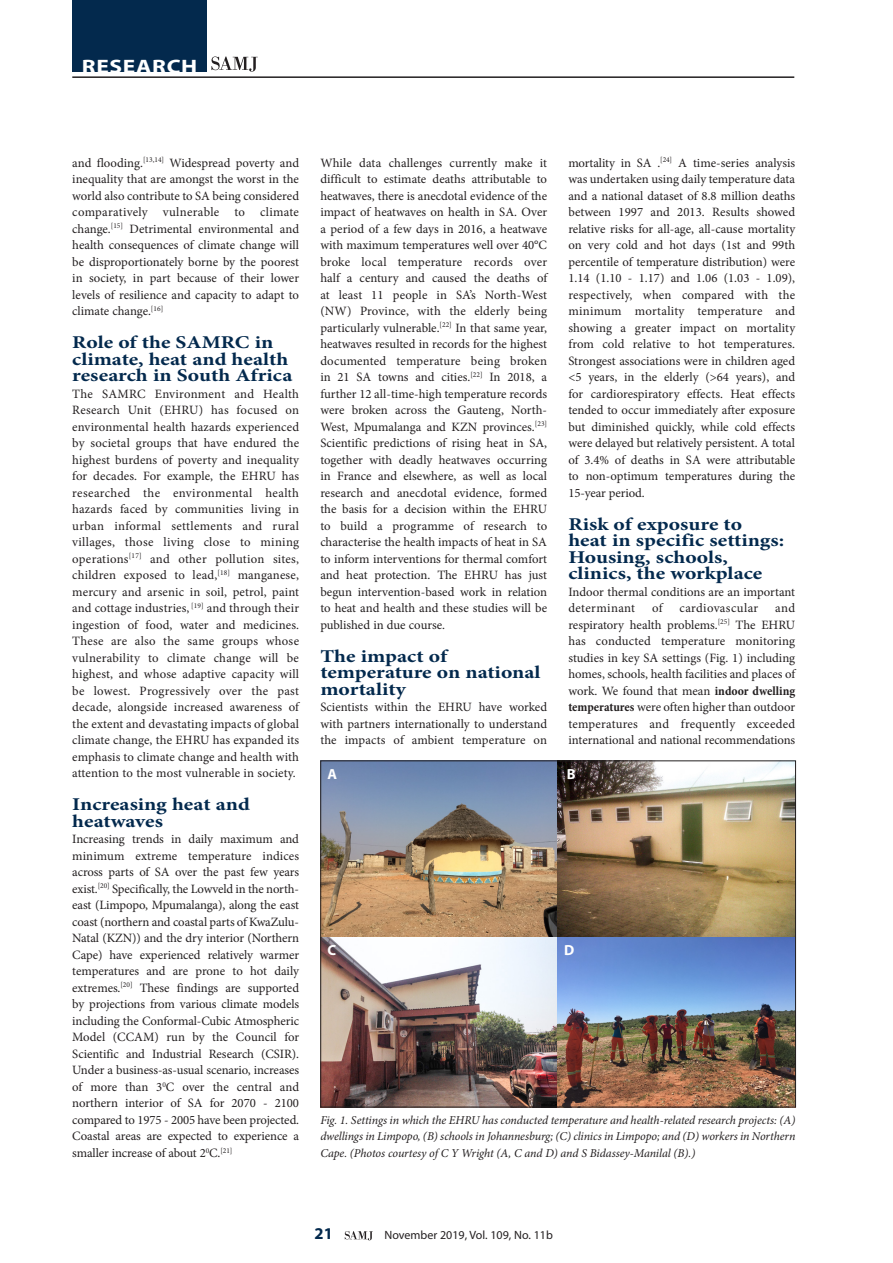
<style>
.page{position:relative;width:893px;height:1263px;background:#fff}
.page>*{position:absolute;margin:0;border:0;box-sizing:border-box;transform-origin:0 0}
.t1{font:700 19.5px "Myriad Pro";letter-spacing:.03em;color:#fff;scale:1.2 1}
.B_HEAD{font:700 18px/16.5px "Minion Pro";color:#03294d;scale:1.2 1}
.t2{font:700 16.5px "Myriad Pro";color:#03294d}
.t3{font:700 14.7px "Myriad Pro";color:#fff}
.BODY_TEXT_1ST_PARAGR{font:12.75px/16.5px "Minion Pro";color:#231f20;text-align:justify}
.BODY_TEXT_1ST_PARAGR-2{font:12.75px "Minion Pro";letter-spacing:.03em;color:#231f20}
.CAPTIONS{font:italic 12px/16.5px "Minion Pro";letter-spacing:-.01em;color:#231f20;text-align:justify}
.t4{font:12px "Myriad Pro";color:#231f20}
.s1{font-weight:700;font-stretch:condensed}
</style>
<div class="page">
<svg style="left:345px;top:1231px;width:28px;height:9px"></svg>
<hr style="left:72px;top:76px;width:722px;height:2px;background:#231f20">
<div style="left:72px;top:0;width:135px;height:72px;background:#03294d"></div>
<svg style="left:211px;top:57px;width:47px;height:15px"></svg>
<img style="left:323px;top:763px;width:471px;height:342px">
<h1 class="t1" style="left:82px;top:54px;width:98px">RESEARCH</h1>
<p class="BODY_TEXT_1ST_PARAGR" style="left:72px;top:154px;width:228px">and flooding.<sup>[13,14]</sup> Widespread poverty and inequality that are amongst the worst in the world also contribute to SA being considered comparatively vulnerable to climate change.<sup>[15]</sup> Detrimental environmental and health consequences of climate change will be disproportionately borne by the poorest in society, in part because of their lower levels of resilience and capacity to adapt to climate change.<sup>[16]</sup></p>
<h2 class="B_HEAD" style="left:72px;top:334px;width:185px">Role of the SAMRC in climate, heat and health research in South Africa</h2>
<p class="BODY_TEXT_1ST_PARAGR" style="left:72px;top:385px;width:228px">The SAMRC Environment and Health Research Unit (EHRU) has focused on environmental health hazards experienced by societal groups that have endured the highest burdens of poverty and inequality for decades. For example, the EHRU has researched the environmental health hazards faced by communities living in urban informal settlements and rural villages, those living close to mining operations<sup>[17]</sup> and other pollution sites, children exposed to lead,<sup>[18]</sup> manganese, mercury and arsenic in soil, petrol, paint and cottage industries, <sup>[19]</sup> and through their ingestion of food, water and medicines.<br>These are also the same groups whose vulnerability to climate change will be highest, and whose adaptive capacity will be lowest. Progressively over the past decade, alongside increased awareness of the extent and devastating impacts of global climate change, the EHRU has expanded its emphasis to climate change and health with attention to the most vulnerable in society.</p>
<h2 class="B_HEAD" style="left:72px;top:796px;width:149px">Increasing heat and heatwaves</h2>
<p class="BODY_TEXT_1ST_PARAGR" style="left:72px;top:831px;width:228px">Increasing trends in daily maximum and minimum extreme temperature indices across parts of SA over the past few years exist.<sup>[20]</sup> Specifically, the Lowveld in the north&shy;east (Limpopo, Mpumalanga), along the east coast (northern and coastal parts of KwaZulu-Natal (KZN)) and the dry interior (Northern Cape) have experienced relatively warmer temperatures and are prone to hot daily extremes.<sup>[20]</sup> These findings are supported by projections from various climate models including the Conformal‐Cubic Atmospheric Model (CCAM) run by the Council for Scientific and Industrial Research (CSIR).<br>Under a business-as-usual scenario, increases of more than 3<sup>0</sup>C over the central and northern interior of SA for 2070 - 2100 compared to 1975 - 2005 have been projected.<br>Coastal areas are expected to experience a smaller increase of about 2<sup>0</sup>C.<sup>[21]</sup></p>
<p class="BODY_TEXT_1ST_PARAGR" style="left:320px;top:154px;width:228px">While data challenges currently make it difficult to estimate deaths attributable to heatwaves, there is anecdotal evidence of the impact of heatwaves on health in SA. Over a period of a few days in 2016, a heatwave with maximum temperatures well over 40°C broke local temperature records over half a century and caused the deaths of at least 11 people in SA’s North-West (NW) Province, with the elderly being particularly vulnerable.<sup>[22]</sup> In that same year, heatwaves resulted in records for the highest documented temperature being broken in 21 SA towns and cities.<sup>[22]</sup> In 2018, a further 12 all-time-high temperature records were broken across the Gauteng, North-West, Mpumalanga and KZN provinces.<sup>[23] </sup>Scientific predictions of rising heat in SA, together with deadly heatwaves occurring in France and elsewhere, as well as local research and anecdotal evidence, formed the basis for a decision within the EHRU to build a programme of research to characterise the health impacts of heat in SA to inform interventions for thermal comfort and heat protection. The EHRU has just begun intervention-based work in relation to heat and health and these studies will be published in due course.</p>
<h2 class="B_HEAD" style="left:320px;top:647px;width:185px">The impact of temperature on national mortality</h2>
<p class="BODY_TEXT_1ST_PARAGR" style="left:320px;top:699px;width:228px">Scientists within the EHRU have worked with partners internationally to understand the impacts of ambient temperature on</p>
<p class="t3" style="left:328px;top:764px;width:11px">A</p>
<p class="BODY_TEXT_1ST_PARAGR" style="left:568px;top:154px;width:228px">mortality in SA .<sup>[24]</sup> A time-series analysis was undertaken using daily temperature data and a national dataset of 8.8 million deaths between 1997 and 2013. Results showed relative risks for all-age, all-cause mortality on very cold and hot days (1st and 99th percentile of temperature distribution) were 1.14 (1.10 - 1.17) and 1.06 (1.03 - 1.09), respectively, when compared with the minimum mortality temperature and showing a greater impact on mortality from cold relative to hot temperatures.<br>Strongest associations were in children aged &lt;5 years, in the elderly (&gt;64 years), and for cardiorespiratory effects. Heat effects tended to occur immediately after exposure but diminished quickly, while cold effects were delayed but relatively persistent. A total of 3.4% of deaths in SA were attributable to non-optimum temperatures during the 15-year period.</p>
<h2 class="B_HEAD" style="left:568px;top:515px;width:181px">Risk of exposure to heat in specific settings:<br>Housing, schools, clinics, the workplace</h2>
<p class="BODY_TEXT_1ST_PARAGR" style="left:568px;top:583px;width:228px">Indoor thermal conditions are an important determinant</p>
<p class="BODY_TEXT_1ST_PARAGR" style="left:568px;top:600px;width:228px;text-indent:207px">and respiratory health problems.<sup>[25]</sup> The EHRU has conducted temperature monitoring studies in key SA settings (Fig. 1) including homes, schools, health facilities and places of work. We found that mean <span class="s1">indoor dwelling temperatures</span> were often higher than outdoor temperatures and frequently exceeded international and national recommendations</p>
<p class="BODY_TEXT_1ST_PARAGR" style="left:652px;top:600px;width:12px">of</p>
<p class="BODY_TEXT_1ST_PARAGR-2" style="left:679px;top:599px;width:80px">cardiovascular</p>
<p class="t3" style="left:567px;top:764px;width:10px">B</p>
<p class="t3" style="left:328px;top:941px;width:10px">C</p>
<p class="t3" style="left:564px;top:941px;width:12px">D</p>
<p class="CAPTIONS" style="left:320px;top:1112px;width:477px">Fig. 1. Settings in which the EHRU has conducted temperature and health-related research projects: (A) dwellings in Limpopo, (B) schools in Johannesburg; (C) clinics in Limpopo; and (D) workers in Northern Cape. (Photos courtesy of C Y Wright (A, C and D) and S Bidassey-Manilal (B).)</p>
<p class="t2" style="left:315px;top:1223px;width:20px">21</p>
<p class="t4" style="left:384px;top:1228px;width:170px">November 2019, Vol. 109, No. 11b</p>
</div>
